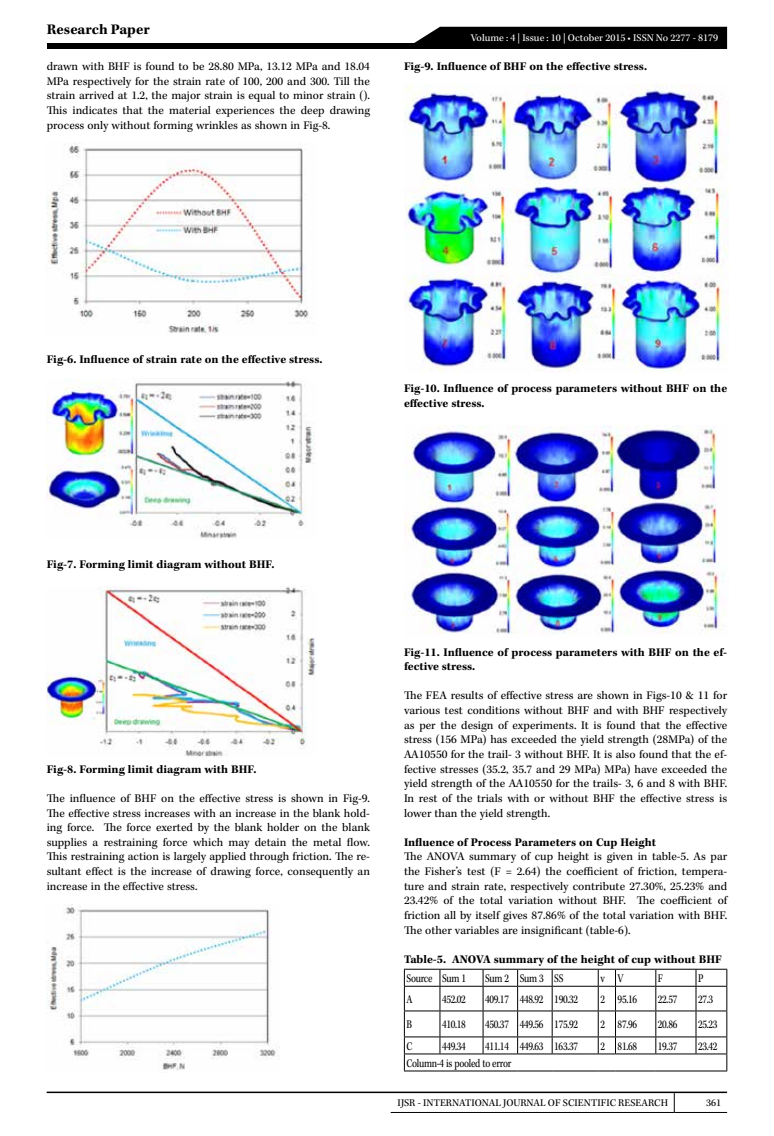
<style>
.page{position:relative;width:774px;height:1136px;background:#fff}
.page>*{position:absolute;margin:0;border:0;box-sizing:border-box;transform-origin:0 0}
.t1{font:700 15px "Kepler Std";color:#000}
.t2{font:12px/14.7px "Kepler Std";letter-spacing:-.005em;color:#000;text-align:justify}
.t3{font:700 12px/14.7px "Kepler Std";color:#000}
.t4{font:12px "Kepler Std";letter-spacing:-.03em;color:#000;scale:.81 1}
.t5{font:12px "Kepler Std";letter-spacing:-.005em;color:#000;scale:.81 1}
.t6{font:10.5px "Kepler Std";color:#000}
.t7{font:10.5px "Kepler Std";color:#fff}
</style>
<div class="page">
<hr style="left:47px;top:1091px;width:680px;height:1px;background:#000">
<svg style="left:674px;top:1092px;width:1px;height:19px"></svg>
<hr style="left:391px;top:1111px;width:283px;height:1px;background:#000">
<hr style="left:674px;top:1111px;width:53px;height:1px;background:#000">
<div style="left:47px;top:43px;width:680px;height:6px;background:#000"></div>
<div style="left:414px;top:27px;width:313px;height:16px;background:#000"></div>
<img style="left:47px;top:142px;width:262px;height:191px">
<img style="left:47px;top:378px;width:268px;height:161px">
<img style="left:47px;top:586px;width:270px;height:171px">
<img style="left:47px;top:904px;width:233px;height:167px">
<hr style="left:404px;top:985px;width:36px;height:1px;background:#000">
<hr style="left:440px;top:985px;width:43px;height:1px;background:#000">
<hr style="left:483px;top:985px;width:35px;height:1px;background:#000">
<hr style="left:518px;top:985px;width:34px;height:1px;background:#000">
<hr style="left:552px;top:985px;width:46px;height:1px;background:#000">
<hr style="left:615px;top:985px;width:41px;height:1px;background:#000">
<hr style="left:656px;top:985px;width:40px;height:1px;background:#000">
<hr style="left:696px;top:985px;width:31px;height:1px;background:#000">
<hr style="left:404px;top:1010px;width:36px;height:1px;background:#000">
<hr style="left:440px;top:1010px;width:43px;height:1px;background:#000">
<hr style="left:483px;top:1010px;width:35px;height:1px;background:#000">
<hr style="left:518px;top:1010px;width:34px;height:1px;background:#000">
<hr style="left:552px;top:1010px;width:46px;height:1px;background:#000">
<hr style="left:615px;top:1010px;width:41px;height:1px;background:#000">
<hr style="left:656px;top:1010px;width:40px;height:1px;background:#000">
<hr style="left:696px;top:1010px;width:31px;height:1px;background:#000">
<hr style="left:404px;top:1036px;width:36px;height:1px;background:#000">
<hr style="left:440px;top:1036px;width:43px;height:1px;background:#000">
<svg style="left:440px;top:969px;width:1px;height:84px"></svg>
<hr style="left:483px;top:1036px;width:35px;height:1px;background:#000">
<svg style="left:483px;top:969px;width:1px;height:84px"></svg>
<hr style="left:518px;top:1036px;width:34px;height:1px;background:#000">
<svg style="left:517px;top:969px;width:1px;height:84px"></svg>
<hr style="left:552px;top:1036px;width:46px;height:1px;background:#000">
<svg style="left:552px;top:969px;width:1px;height:84px"></svg>
<hr style="left:615px;top:1036px;width:41px;height:1px;background:#000">
<hr style="left:656px;top:1036px;width:40px;height:1px;background:#000">
<svg style="left:655px;top:969px;width:1px;height:84px"></svg>
<hr style="left:696px;top:1036px;width:31px;height:1px;background:#000">
<svg style="left:696px;top:969px;width:1px;height:84px"></svg>
<hr style="left:404px;top:1053px;width:36px;height:1px;background:#000">
<hr style="left:440px;top:1053px;width:43px;height:1px;background:#000">
<hr style="left:483px;top:1053px;width:35px;height:1px;background:#000">
<hr style="left:518px;top:1053px;width:34px;height:1px;background:#000">
<hr style="left:552px;top:1053px;width:46px;height:1px;background:#000">
<hr style="left:615px;top:1053px;width:41px;height:1px;background:#000">
<hr style="left:656px;top:1053px;width:40px;height:1px;background:#000">
<hr style="left:696px;top:1053px;width:31px;height:1px;background:#000">
<hr style="left:404px;top:1070px;width:36px;height:1px;background:#000">
<hr style="left:440px;top:1070px;width:43px;height:1px;background:#000">
<hr style="left:483px;top:1070px;width:35px;height:1px;background:#000">
<hr style="left:518px;top:1070px;width:34px;height:1px;background:#000">
<hr style="left:552px;top:1070px;width:46px;height:1px;background:#000">
<svg style="left:598px;top:1070px;width:17px;height:1px"></svg>
<hr style="left:615px;top:1070px;width:41px;height:1px;background:#000">
<hr style="left:656px;top:1070px;width:40px;height:1px;background:#000">
<hr style="left:696px;top:1070px;width:31px;height:1px;background:#000">
<hr style="left:404px;top:968px;width:36px;height:1px;background:#000">
<hr style="left:440px;top:968px;width:43px;height:1px;background:#000">
<hr style="left:483px;top:968px;width:35px;height:1px;background:#000">
<hr style="left:518px;top:968px;width:34px;height:1px;background:#000">
<hr style="left:552px;top:968px;width:46px;height:1px;background:#000">
<svg style="left:598px;top:968px;width:18px;height:86px"></svg>
<hr style="left:615px;top:968px;width:41px;height:1px;background:#000">
<hr style="left:656px;top:968px;width:40px;height:1px;background:#000">
<hr style="left:696px;top:968px;width:31px;height:1px;background:#000">
<svg style="left:404px;top:969px;width:1px;height:101px"></svg>
<svg style="left:726px;top:969px;width:1px;height:101px"></svg>
<img style="left:404px;top:85px;width:324px;height:287px">
<img style="left:404px;top:425px;width:321px;height:209px">
<p class="t1" style="left:47px;top:21px;width:104px">Research Paper</p>
<p class="t2" style="left:47px;top:59px;width:325px">drawn with BHF is found to be 28.80 MPa, 13.12 MPa and 18.04<br>MPa respectively for the strain rate of 100, 200 and 300. Till the strain arrived at 1.2, the major strain is equal to minor strain ().<br>This indicates that the material experiences the deep drawing process only without forming wrinkles as shown in Fig-8.</p>
<p class="t7" style="left:471px;top:32px;width:249px">Volume : 4 | Issue : 10 | October 2015 • ISSN No 2277 - 8179</p>
<p class="t3" style="left:404px;top:59px;width:245px">Fig-9. Influence of BHF on the effective stress.</p>
<p class="t3" style="left:47px;top:352px;width:277px">Fig-6. Influence of strain rate on the effective stress.</p>
<p class="t3" style="left:404px;top:381px;width:325px">Fig-10. Influence of process parameters without BHF on the effective stress.</p>
<p class="t3" style="left:47px;top:557px;width:229px">Fig-7. Forming limit diagram without BHF.</p>
<p class="t3" style="left:47px;top:761px;width:211px">Fig-8. Forming limit diagram with BHF.</p>
<p class="t2" style="left:47px;top:791px;width:325px">The influence of BHF on the effective stress is shown in Fig-9.<br>The effective stress increases with an increase in the blank hold&shy;ing force. The force exerted by the blank holder on the blank supplies a restraining force which may detain the metal flow.<br>This restraining action is largely applied through friction. The re&shy;sultant effect is the increase of drawing force, consequently an increase in the effective stress.</p>
<p class="t3" style="left:404px;top:644px;width:325px">Fig-11. Influence of process parameters with BHF on the ef&shy;fective stress.</p>
<p class="t2" style="left:404px;top:688px;width:325px">The FEA results of effective stress are shown in Figs-10 &amp; 11 for various test conditions without BHF and with BHF respectively as per the design of experiments. It is found that the effective stress (156 MPa) has exceeded the yield strength (28MPa) of the AA10550 for the trail- 3 without BHF. It is also found that the ef&shy;fective stresses (35.2, 35.7 and 29 MPa) MPa) have exceeded the yield strength of the AA10550 for the trails- 3, 6 and 8 with BHF.<br>In rest of the trials with or without BHF the effective stress is lower than the yield strength.</p>
<p class="t3" style="left:404px;top:835px;width:254px">Influence of Process Parameters on Cup Height</p>
<p class="t2" style="left:404px;top:849px;width:325px">The ANOVA summary of cup height is given in table-5. As par the Fisher’s test (F = 2.64) the coefficient of friction, tempera&shy;ture and strain rate, respectively contribute 27.30%, 25.23% and 23.42% of the total variation without BHF. The coefficient of friction all by itself gives 87.86% of the total variation with BHF.<br>The other variables are insignificant (table-6).</p>
<p class="t3" style="left:404px;top:952px;width:319px">Table-5. ANOVA summary of the height of cup without BHF</p>
<p class="t4" style="left:406px;top:971px;width:75px">Source Sum 1</p>
<p class="t5" style="left:485px;top:971px;width:98px">Sum 2 Sum 3 SS</p>
<p class="t5" style="left:600px;top:971px;width:30px">v V</p>
<p class="t5" style="left:658px;top:971px;width:8px">F</p>
<p class="t5" style="left:698px;top:971px;width:8px">P</p>
<p class="t5" style="left:406px;top:992px;width:9px">A</p>
<p class="t5" style="left:442px;top:992px;width:31px">452.02</p>
<p class="t4" style="left:485px;top:992px;width:116px">409.17 448.92 190.32</p>
<p class="t5" style="left:600px;top:992px;width:47px">2 95.16</p>
<p class="t5" style="left:658px;top:992px;width:25px">22.57</p>
<p class="t5" style="left:698px;top:992px;width:20px">27.3</p>
<p class="t5" style="left:406px;top:1017px;width:9px">B</p>
<p class="t5" style="left:442px;top:1017px;width:31px">410.18</p>
<p class="t4" style="left:485px;top:1017px;width:116px">450.37 449.56 175.92</p>
<p class="t5" style="left:600px;top:1017px;width:47px">2 87.96</p>
<p class="t5" style="left:658px;top:1017px;width:25px">20.86</p>
<p class="t5" style="left:698px;top:1017px;width:25px">25.23</p>
<p class="t5" style="left:406px;top:1038px;width:9px">C</p>
<p class="t5" style="left:442px;top:1038px;width:31px">449.34</p>
<p class="t4" style="left:485px;top:1038px;width:116px">411.14 449.63 163.37</p>
<p class="t5" style="left:600px;top:1038px;width:47px">2 81.68</p>
<p class="t5" style="left:658px;top:1038px;width:25px">19.37</p>
<p class="t5" style="left:698px;top:1038px;width:25px">23.42</p>
<p class="t4" style="left:406px;top:1055px;width:131px">Column-4 is pooled to error</p>
<p class="t6" style="left:398px;top:1097px;width:272px">IJSR - INTERNATIONAL JOURNAL OF SCIENTIFIC RESEARCH</p>
<p class="t6" style="left:706px;top:1097px;width:17px">361</p>
</div>
